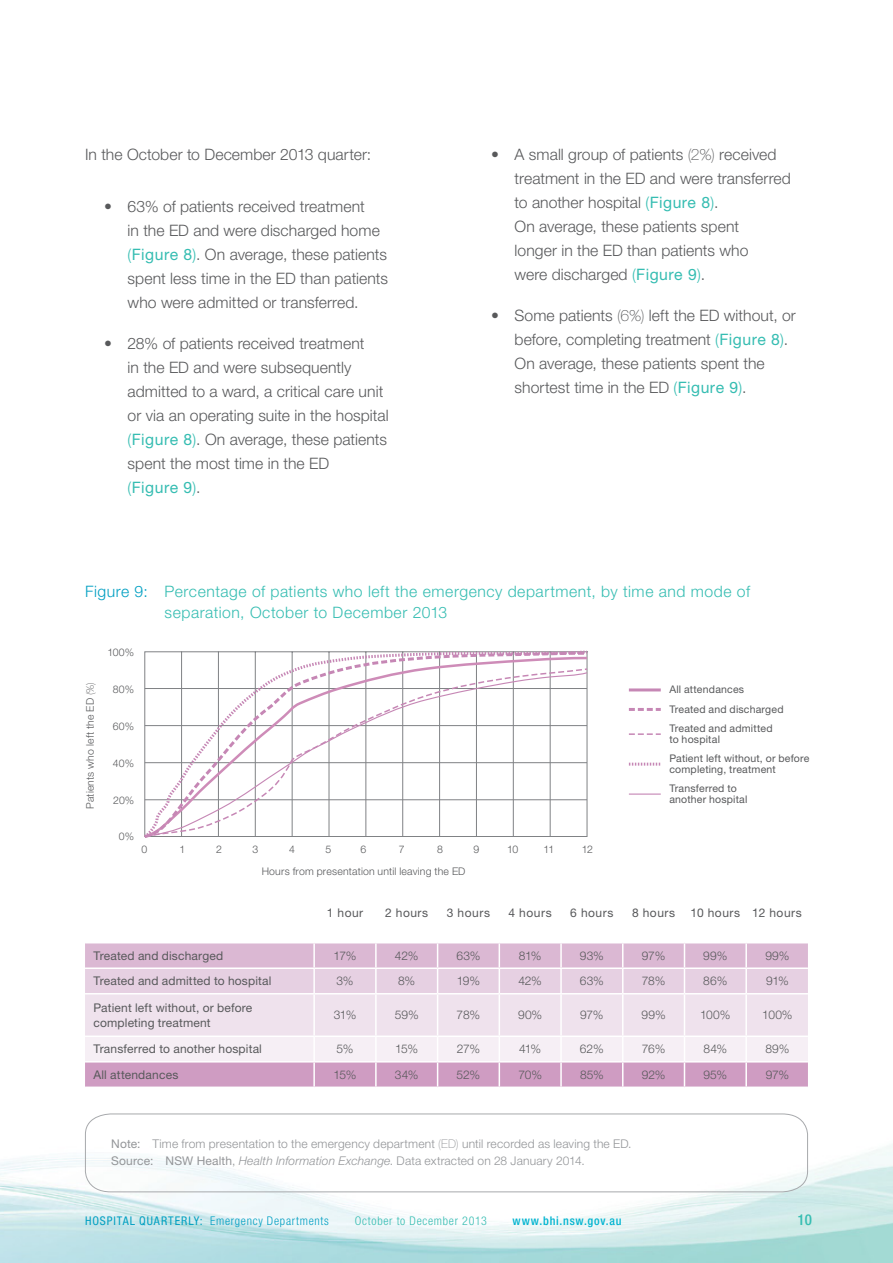
<style>
.page{position:relative;width:893px;height:1263px;background:#fff}
.page>*{position:absolute;margin:0;border:0;box-sizing:border-box;transform-origin:0 0}
.t1{font:300 15.75px/24px "Helvetica Neue LT Std";letter-spacing:.005em;color:#58595b}
.t2{font:300 15.75px/21px "Helvetica Neue LT Std";letter-spacing:.035em;color:#36bdb2}
.t3{font:500 condensed 15px "Helvetica Neue LT Std";color:#36bdb2}
.t4{font:12px/14.4px "Helvetica Neue LT Std";letter-spacing:.015em;color:#58595b}
.t5{font:300 12px/16.5px "Helvetica Neue LT Std";letter-spacing:.015em;color:#939598}
.t6{font:300 12px "Helvetica Neue LT Std";letter-spacing:-.015em;color:#58595b}
.t7{font:300 condensed 12px "Helvetica Neue LT Std";letter-spacing:.06em;color:#009fc2}
.t8{font:300 condensed 12px "Helvetica Neue LT Std";letter-spacing:.06em;color:#36bdb2}
.t9{font:500 condensed 12px "Helvetica Neue LT Std";letter-spacing:.065em;color:#00b4d0}
.t10{font:12px "Helvetica Neue LT Std";letter-spacing:.04em;color:#58595b}
.t11{font:10.5px/10.5px "Helvetica Neue LT Std";letter-spacing:.02em;color:#58595b}
.t12{font:300 10.5px "Helvetica Neue LT Std";letter-spacing:.02em;color:#58595b}
.s1{color:#36bdb2}
.s2{font-weight:400;color:#36bdb2}
.s3{font-weight:100}
.s4{color:#009fc2}
.s5{font-weight:400}
.s6{font-style:italic}
</style>
<div class="page">
<svg style="left:85px;top:943px;width:723px;height:144px"></svg>
<hr style="left:745px;top:1062px;width:2px;height:24px;background:#fff">
<svg style="left:85px;top:1113px;width:723px;height:79px"></svg>
<svg style="left:629px;top:763px;width:32px;height:3px"></svg>
<hr style="left:629px;top:793px;width:32px;height:2px;background:#c687b5">
<svg style="left:629px;top:733px;width:32px;height:2px"></svg>
<svg style="left:629px;top:708px;width:32px;height:3px"></svg>
<hr style="left:629px;top:688px;width:32px;height:3px;background:#c687b5">
<svg style="left:144px;top:650px;width:445px;height:21px"></svg>
<svg style="left:144px;top:671px;width:444px;height:167px"></svg>
<p class="t1" style="left:85px;top:142px;width:288px">In the October to December 2013 quarter:</p>
<p class="t1" style="left:128px;top:194px;width:262px;text-indent:-23px">• 63% of patients received treatment<br>in the ED and were discharged home <span class="s1">(</span><span class="s2">Figure 8</span><span class="s1">)</span>. On average, these patients spent less time in the ED than patients who were admitted or transferred.</p>
<p class="t1" style="left:128px;top:331px;width:263px;text-indent:-23px">• 28% of patients received treatment<br>in the ED and were subsequently admitted to a ward, a critical care unit or via an operating suite in the hospital <span class="s1">(</span><span class="s2">Figure 8</span><span class="s1">)</span>. On average, these patients spent the most time in the ED<br><span class="s1">(</span><span class="s2">Figure 9</span><span class="s1">)</span>.</p>
<p class="t1" style="left:515px;top:142px;width:278px;text-indent:-23px">• A small group of patients <span class="s3">(2%)</span> received treatment in the ED and were transferred to another hospital <span class="s1">(</span><span class="s2">Figure 8</span><span class="s1">)</span>.<br>On average, these patients spent<br>longer in the ED than patients who<br>were discharged <span class="s1">(</span><span class="s2">Figure 9</span><span class="s1">)</span>.</p>
<p class="t1" style="left:515px;top:303px;width:283px;text-indent:-23px">• Some patients <span class="s3">(6%)</span> left the ED without, or before, completing treatment <span class="s1">(</span><span class="s2">Figure 8</span><span class="s1">)</span>.<br>On average, these patients spent the shortest time in the ED <span class="s1">(</span><span class="s2">Figure 9</span><span class="s1">)</span>.</p>
<p class="t2" style="left:165px;top:580px;width:587px;text-indent:-80px"><span class="s4">Figure 9:</span> Percentage of patients who left the emergency department, by time and mode of separation, October to December 2013</p>
<p class="t12" style="left:84px;top:809px;width:128px;rotate:-90deg">Patients who left the ED <span class="s3">(%)</span></p>
<p class="t12" style="left:107px;top:646px;width:28px">100%</p>
<p class="t12" style="left:113px;top:683px;width:23px">80%</p>
<p class="t12" style="left:113px;top:719px;width:23px">60%</p>
<p class="t12" style="left:113px;top:756px;width:23px">40%</p>
<p class="t12" style="left:113px;top:793px;width:22px">20%</p>
<p class="t12" style="left:119px;top:830px;width:17px">0%</p>
<p class="t12" style="left:142px;top:843px;width:7px">0</p>
<p class="t12" style="left:180px;top:843px;width:7px">1</p>
<p class="t12" style="left:216px;top:843px;width:7px">2</p>
<p class="t12" style="left:253px;top:843px;width:7px">3</p>
<p class="t12" style="left:289px;top:843px;width:7px">4</p>
<p class="t12" style="left:326px;top:843px;width:7px">5</p>
<p class="t12" style="left:361px;top:843px;width:7px">6</p>
<p class="t12" style="left:399px;top:843px;width:7px">7</p>
<p class="t12" style="left:437px;top:843px;width:7px">8</p>
<p class="t12" style="left:473px;top:843px;width:7px">9</p>
<p class="t12" style="left:507px;top:843px;width:13px">10</p>
<p class="t12" style="left:544px;top:843px;width:12px">11</p>
<p class="t12" style="left:582px;top:843px;width:13px">12</p>
<p class="t12" style="left:262px;top:864px;width:205px">Hours from presentation until leaving the ED</p>
<p class="t11" style="left:669px;top:684px;width:76px">All attendances</p>
<p class="t11" style="left:669px;top:703px;width:116px">Treated and discharged</p>
<p class="t11" style="left:669px;top:723px;width:105px">Treated and admitted to hospital</p>
<p class="t11" style="left:669px;top:753px;width:141px">Patient left without, or before completing, treatment</p>
<p class="t11" style="left:669px;top:783px;width:80px">Transferred to another hospital</p>
<p class="t4" style="left:327px;top:906px;width:38px">1 hour</p>
<p class="t4" style="left:385px;top:906px;width:45px">2 hours</p>
<p class="t4" style="left:447px;top:906px;width:45px">3 hours</p>
<p class="t4" style="left:509px;top:906px;width:45px">4 hours</p>
<p class="t4" style="left:570px;top:906px;width:45px">6 hours</p>
<p class="t4" style="left:632px;top:906px;width:45px">8 hours</p>
<p class="t10" style="left:690px;top:906px;width:113px">10 hours 12 hours</p>
<p class="t4" style="left:94px;top:948px;width:131px">Treated and discharged</p>
<p class="t6" style="left:334px;top:948px;width:24px">17%</p>
<p class="t6" style="left:395px;top:948px;width:25px">42%</p>
<p class="t6" style="left:456px;top:948px;width:26px">63%</p>
<p class="t6" style="left:519px;top:948px;width:24px">81%</p>
<p class="t6" style="left:580px;top:948px;width:25px">93%</p>
<p class="t6" style="left:642px;top:948px;width:25px">97%</p>
<p class="t6" style="left:703px;top:948px;width:26px">99%</p>
<p class="t6" style="left:765px;top:948px;width:26px">99%</p>
<p class="t4" style="left:94px;top:974px;width:179px">Treated and admitted to hospital</p>
<p class="t6" style="left:336px;top:974px;width:19px">3%</p>
<p class="t6" style="left:398px;top:974px;width:19px">8%</p>
<p class="t6" style="left:457px;top:974px;width:25px">19%</p>
<p class="t6" style="left:518px;top:974px;width:25px">42%</p>
<p class="t6" style="left:580px;top:974px;width:26px">63%</p>
<p class="t6" style="left:642px;top:974px;width:25px">78%</p>
<p class="t6" style="left:703px;top:974px;width:26px">86%</p>
<p class="t6" style="left:766px;top:974px;width:24px">91%</p>
<p class="t4" style="left:94px;top:1000px;width:160px">Patient left without, or before completing treatment</p>
<p class="t6" style="left:334px;top:1008px;width:24px">31%</p>
<p class="t6" style="left:395px;top:1008px;width:25px">59%</p>
<p class="t6" style="left:457px;top:1008px;width:25px">78%</p>
<p class="t6" style="left:518px;top:1008px;width:26px">90%</p>
<p class="t6" style="left:580px;top:1008px;width:25px">97%</p>
<p class="t6" style="left:641px;top:1008px;width:26px">99%</p>
<p class="t6" style="left:700px;top:1008px;width:32px">100%</p>
<p class="t6" style="left:762px;top:1008px;width:32px">100%</p>
<p class="t4" style="left:94px;top:1042px;width:170px">Transferred to another hospital</p>
<p class="t6" style="left:336px;top:1042px;width:18px">5%</p>
<p class="t6" style="left:395px;top:1042px;width:25px">15%</p>
<p class="t6" style="left:457px;top:1042px;width:25px">27%</p>
<p class="t6" style="left:519px;top:1042px;width:24px">41%</p>
<p class="t6" style="left:580px;top:1042px;width:25px">62%</p>
<p class="t6" style="left:642px;top:1042px;width:25px">76%</p>
<p class="t6" style="left:703px;top:1042px;width:25px">84%</p>
<p class="t6" style="left:765px;top:1042px;width:26px">89%</p>
<p class="t4" style="left:94px;top:1067px;width:86px">All attendances</p>
<p class="t6" style="left:333px;top:1067px;width:25px">15%</p>
<p class="t6" style="left:395px;top:1067px;width:25px">34%</p>
<p class="t6" style="left:457px;top:1067px;width:25px">52%</p>
<p class="t6" style="left:518px;top:1067px;width:25px">70%</p>
<p class="t6" style="left:580px;top:1067px;width:25px">85%</p>
<p class="t6" style="left:642px;top:1067px;width:25px">92%</p>
<p class="t6" style="left:703px;top:1067px;width:25px">95%</p>
<p class="t6" style="left:766px;top:1067px;width:25px">97%</p>
<p class="t5" style="left:111px;top:1136px;width:522px"><span class="s5">Note:</span> Time from presentation to the emergency department <span class="s3">(ED)</span> until recorded as leaving the ED.<br><span class="s5">Source: NSW Health</span>, <span class="s6">Health Information Exchange</span>. Data extracted on 28 January 2014.</p>
<p class="t7" style="left:85px;top:1214px;width:245px"><span class="s5">HOSPITAL QUARTERLY:</span> Emergency Departments</p>
<p class="t8" style="left:355px;top:1214px;width:133px">October to December 2013</p>
<p class="t9" style="left:513px;top:1214px;width:111px">www.bhi.nsw.gov.au</p>
<p class="t3" style="left:797px;top:1211px;width:16px">10</p>
</div>
